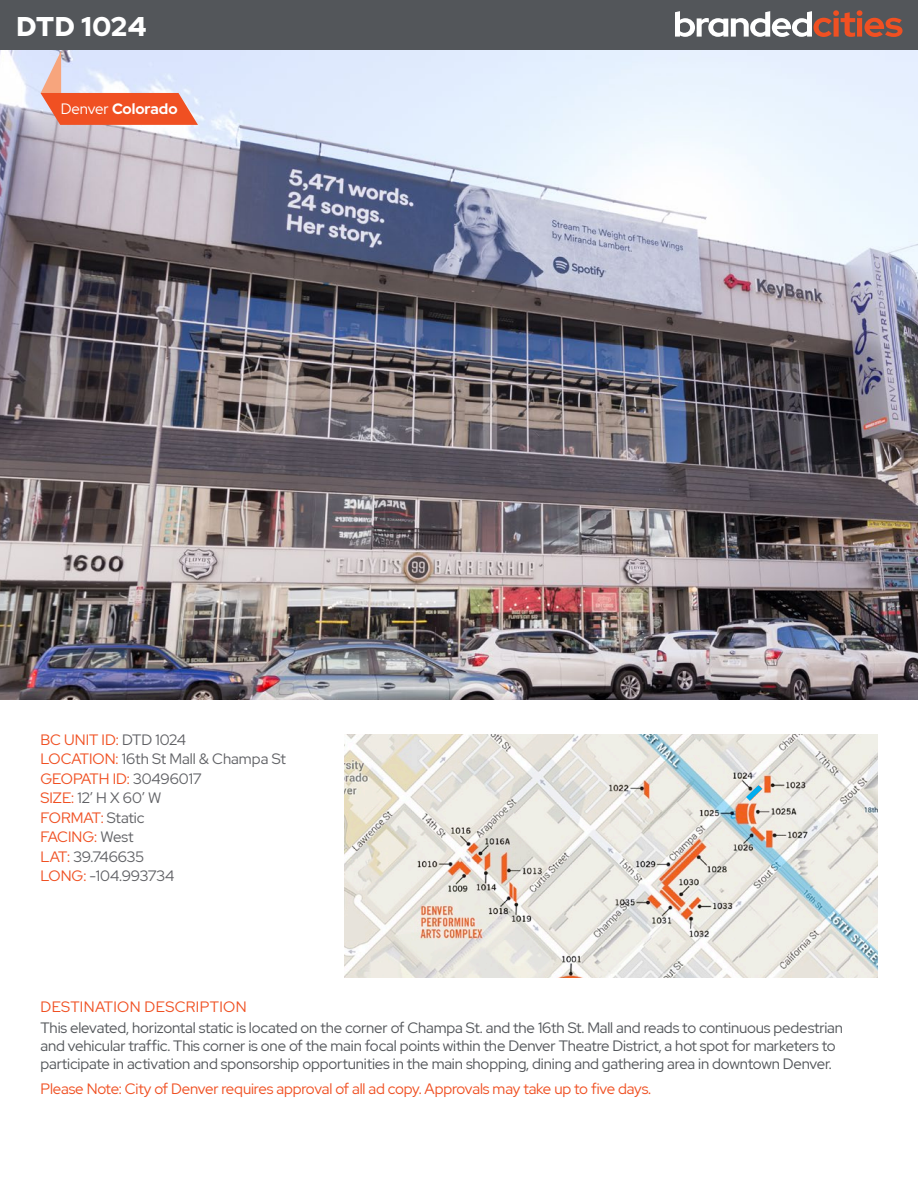
<style>
.page{position:relative;width:918px;height:1188px;background:#fff}
.page>*{position:absolute;margin:0;border:0;box-sizing:border-box;transform-origin:0 0}
.Header_SignName{font:900 27px "Red Hat Display";letter-spacing:.025em;color:#fff}
.t1{font:15px/18px "Red Hat Display";letter-spacing:-.01em;color:#53565a}
.t2{font:15px "Red Hat Display";letter-spacing:-.01em;color:#f05022}
.t3{font:15px "Red Hat Display";color:#606165}
.t4{font:15px "Red Hat Display";letter-spacing:.025em;color:#f05022}
.t5{font:700 15px "Red Hat Display";color:#fff}
.s1{font-weight:400}
.s2{color:#606165}
.s3{color:#f05022}
</style>
<div class="page">
<div style="left:0;top:0;width:918px;height:51px;background:#53565a"></div>
<svg style="left:675px;top:10px;width:228px;height:27px"></svg>
<img style="left:0;top:51px;width:918px;height:648px">
<img style="left:344px;top:734px;width:534px;height:243px">
<svg style="left:746px;top:785px;width:16px;height:16px"></svg>
<svg style="left:40px;top:51px;width:158px;height:74px;background:#e4aaa4"></svg>
<p class="Header_SignName" style="left:16px;top:9px;width:131px">DTD 1024</p>
<p class="t5" style="left:61px;top:99px;width:118px"><span class="s1">Denver</span> Colorado</p>
<p class="t2" style="left:40px;top:730px;width:147px">BC UNIT ID: <span class="s2">DTD 1024</span></p>
<p class="t3" style="left:40px;top:749px;width:247px"><span class="s3">LOCATION:</span> 16th St Mall &amp; Champa St</p>
<p class="t2" style="left:40px;top:769px;width:162px">GEOPATH ID: <span class="s2">30496017</span></p>
<p class="t3" style="left:40px;top:788px;width:122px"><span class="s3">SIZE:</span> 12’ H X 60’ W</p>
<p class="t2" style="left:40px;top:808px;width:106px">FORMAT: <span class="s2">Static</span></p>
<p class="t2" style="left:40px;top:827px;width:95px">FACING: <span class="s2">West</span></p>
<p class="t3" style="left:40px;top:847px;width:105px"><span class="s3">LAT:</span> 39.746635</p>
<p class="t3" style="left:40px;top:866px;width:136px"><span class="s3">LONG:</span> -104.993734</p>
<p class="t4" style="left:40px;top:997px;width:208px">DESTINATION DESCRIPTION</p>
<p class="t1" style="left:40px;top:1018px;width:804px">This elevated, horizontal static is located on the corner of Champa St. and the 16th St. Mall and reads to continuous pedestrian and vehicular traffic. This corner is one of the main focal points within the Denver Theatre District, a hot spot for marketers to participate in activation and sponsorship opportunities in the main shopping, dining and gathering area in downtown Denver.</p>
<p class="t2" style="left:40px;top:1078px;width:612px">Please Note: City of Denver requires approval of all ad copy. Approvals may take up to five days.</p>
</div>
